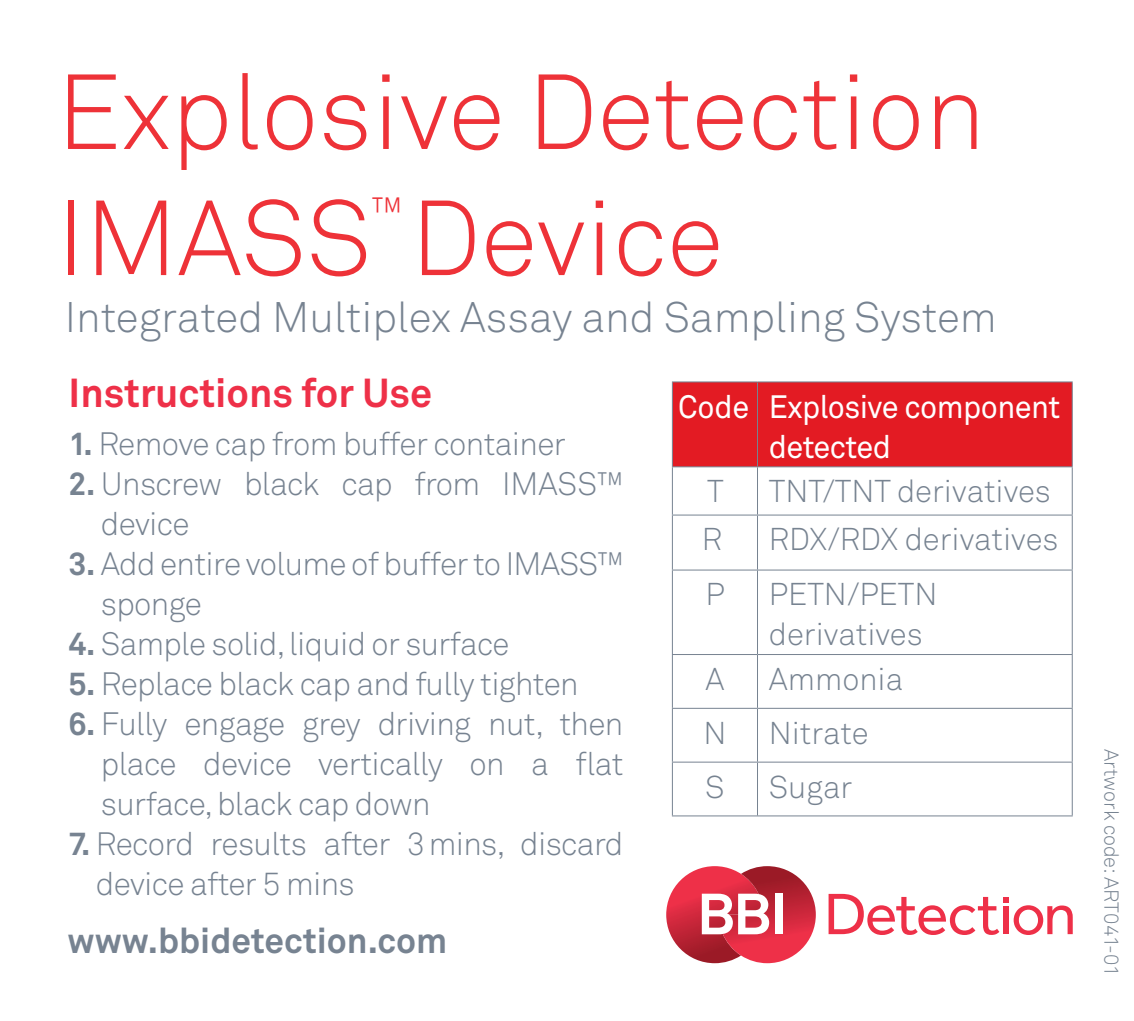
<style>
.page{position:relative;width:1134px;height:1021px;background:#fff}
.page>*{position:absolute;margin:0;border:0;box-sizing:border-box;transform-origin:0 0}
.t1{font:300 105.2px/126px "Akkurat";color:#ee3238}
.t2{font:300 42.4px "Akkurat";color:#778391}
.t3{font:700 40px "Akkurat";color:#ee3048}
.t4{font:300 37.6px "Akkurat";color:#ee3238}
.t5{font:700 35.2px "Akkurat";color:#778391}
.t6{font:300 32px/40px "Akkurat";letter-spacing:-.02em;color:#778391}
.t7{font:32px/40px "Akkurat";letter-spacing:-.02em;color:#fff;scale:.96 1}
.t8{font:300 31.2px/40px "Akkurat";color:#778391}
.t9{font:300 20px "Akkurat";color:#778391}
.s1{font-weight:700}
</style>
<div class="page">
<div style="left:673px;top:382px;width:398px;height:84px;background:#e31b23"></div>
<hr style="left:757px;top:382px;width:1px;height:84px;background:#778391">
<hr style="left:757px;top:467px;width:1px;height:47px;background:#778391">
<hr style="left:757px;top:515px;width:1px;height:54px;background:#778391">
<hr style="left:757px;top:570px;width:1px;height:84px;background:#778391">
<hr style="left:757px;top:655px;width:1px;height:52px;background:#778391">
<hr style="left:757px;top:708px;width:1px;height:53px;background:#778391">
<hr style="left:757px;top:762px;width:1px;height:53px;background:#778391">
<hr style="left:672px;top:381px;width:85px;height:1px;background:#778391">
<hr style="left:672px;top:382px;width:1px;height:84px;background:#778391">
<hr style="left:757px;top:381px;width:316px;height:1px;background:#778391">
<hr style="left:1071px;top:382px;width:2px;height:84px;background:#778391">
<hr style="left:672px;top:570px;width:1px;height:84px;background:#778391">
<hr style="left:1071px;top:570px;width:2px;height:84px;background:#778391">
<hr style="left:672px;top:654px;width:85px;height:1px;background:#778391">
<hr style="left:672px;top:655px;width:1px;height:52px;background:#778391">
<hr style="left:757px;top:654px;width:316px;height:1px;background:#778391">
<hr style="left:1071px;top:655px;width:2px;height:52px;background:#778391">
<hr style="left:672px;top:707px;width:85px;height:2px;background:#778391">
<hr style="left:672px;top:708px;width:1px;height:53px;background:#778391">
<hr style="left:757px;top:707px;width:316px;height:2px;background:#778391">
<hr style="left:1071px;top:708px;width:2px;height:53px;background:#778391">
<hr style="left:672px;top:761px;width:85px;height:1px;background:#778391">
<hr style="left:672px;top:762px;width:1px;height:53px;background:#778391">
<hr style="left:757px;top:761px;width:316px;height:1px;background:#778391">
<hr style="left:1071px;top:762px;width:2px;height:53px;background:#778391">
<hr style="left:672px;top:815px;width:401px;height:1px;background:#778391">
<hr style="left:672px;top:466px;width:85px;height:1px;background:#778391">
<hr style="left:672px;top:467px;width:1px;height:47px;background:#778391">
<hr style="left:757px;top:466px;width:316px;height:1px;background:#778391">
<hr style="left:1071px;top:467px;width:2px;height:47px;background:#778391">
<hr style="left:672px;top:514px;width:85px;height:1px;background:#778391">
<hr style="left:672px;top:515px;width:1px;height:54px;background:#778391">
<hr style="left:757px;top:514px;width:316px;height:1px;background:#778391">
<hr style="left:1071px;top:515px;width:2px;height:54px;background:#778391">
<hr style="left:672px;top:569px;width:401px;height:1px;background:#778391">
<svg style="left:828px;top:893px;width:245px;height:42px"></svg>
<svg style="left:666px;top:866px;width:150px;height:97px"></svg>
<div style="left:775px;top:893px;width:8px;height:41px;background:#fff"></div>
<h1 class="t1" style="left:57px;top:61px;width:931px">Explosive Detection<br>IMASS Device</h1>
<p class="t4" style="left:372px;top:197px;width:32px">™</p>
<h2 class="t2" style="left:65px;top:302px;width:933px">Integrated Multiplex Assay and Sampling System</h2>
<p class="t3" style="left:69px;top:379px;width:365px">Instructions for Use</p>
<p class="t6" style="left:69px;top:428px;width:499px"><span class="s1">1.</span> Remove cap from buffer container</p>
<p class="t6" style="left:101px;top:468px;width:524px;text-indent:-32px"><span class="s1">2.</span> Unscrew black cap from IMASS™ device</p>
<p class="t6" style="left:101px;top:548px;width:524px;text-indent:-32px"><span class="s1">3.</span> Add entire volume of buffer to IMASS™ sponge</p>
<p class="t6" style="left:69px;top:628px;width:442px"><span class="s1">4.</span> Sample solid, liquid or surface</p>
<p class="t6" style="left:69px;top:668px;width:511px"><span class="s1">5.</span> Replace black cap and fully tighten</p>
<p class="t6" style="left:101px;top:708px;width:524px;text-align:justify;text-indent:-32px"><span class="s1">6.</span> Fully engage grey driving nut, then place device vertically on a flat surface, black cap down</p>
<p class="t6" style="left:96px;top:828px;width:529px;text-indent:-27px"><span class="s1">7.</span> Record results after 3mins, discard device after 5 mins</p>
<p class="t5" style="left:68px;top:927px;width:381px">www.bbidetection.com</p>
<p class="t7" style="left:769px;top:390px;width:305px;text-indent:-91px">Code Explosive component detected</p>
<p class="t8" style="left:707px;top:475px;width:18px">T</p>
<p class="t8" style="left:769px;top:475px;width:283px">TNT/TNT derivatives</p>
<p class="t8" style="left:702px;top:523px;width:22px">R</p>
<p class="t8" style="left:769px;top:523px;width:291px">RDX/RDX derivatives</p>
<p class="t8" style="left:705px;top:578px;width:21px">P</p>
<p class="t8" style="left:769px;top:578px;width:170px">PETN/PETN derivatives</p>
<p class="t8" style="left:705px;top:662px;width:20px">A</p>
<p class="t8" style="left:769px;top:662px;width:136px">Ammonia</p>
<p class="t8" style="left:703px;top:716px;width:25px">N</p>
<p class="t8" style="left:769px;top:716px;width:101px">Nitrate</p>
<p class="t8" style="left:705px;top:770px;width:21px">S</p>
<p class="t8" style="left:769px;top:770px;width:85px">Sugar</p>
<p class="t9" style="left:1119px;top:748px;width:229px;rotate:90deg">Artwork code: ART041-01</p>
</div>
